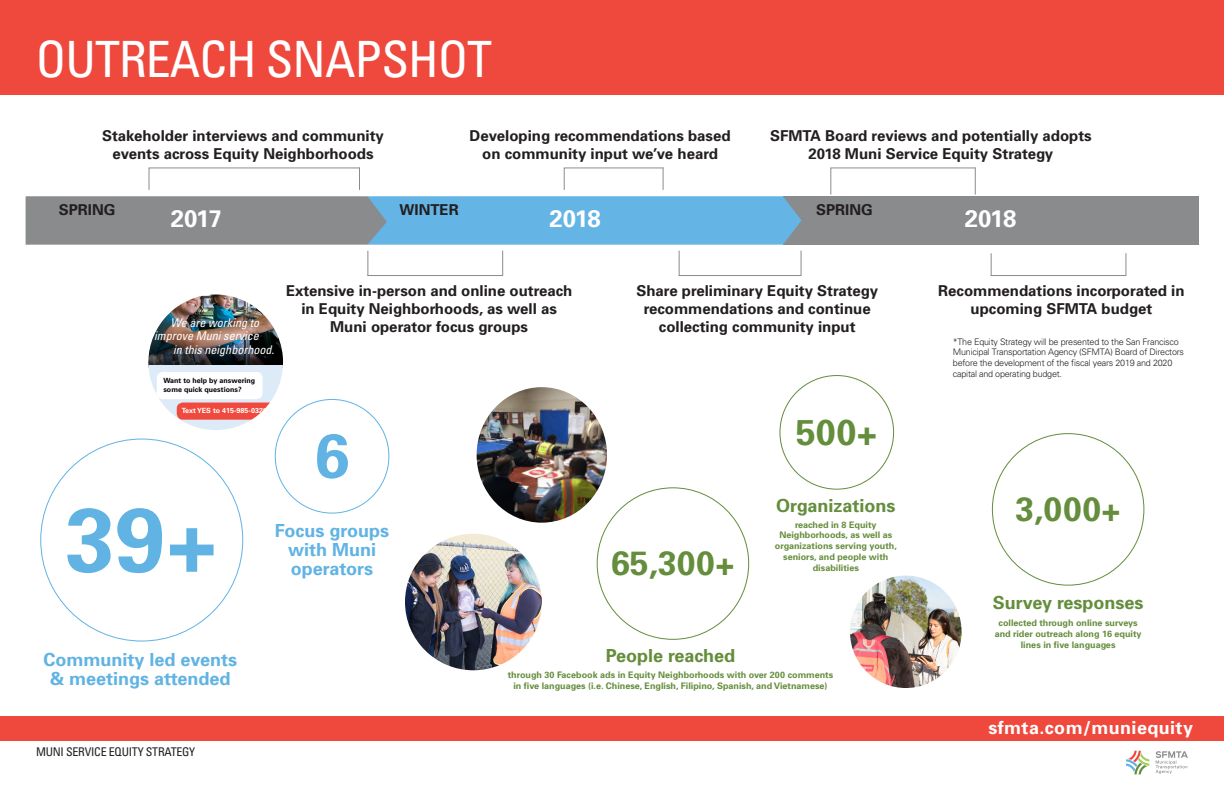
<style>
.page{position:relative;width:1224px;height:792px;background:#fff}
.page>*{position:absolute;margin:0;border:0;box-sizing:border-box;transform-origin:0 0}
.t1{font:700 90px "Univers";color:#61b3e4}
.t2{font:700 61.9px "Univers";color:#61b3e4}
.t3{font:condensed 50px "Univers";letter-spacing:-.02em;color:#fff}
.t4{font:700 36px "Univers";color:#648d3c}
.t5{font:700 33.75px "Univers";letter-spacing:.02em;color:#648d3c}
.t6{font:700 24px "Univers";letter-spacing:-.02em;color:#fff}
.t7{font:700 18px/19px "Univers";color:#61b3e4;text-align:center}
.t8{font:700 18px "Univers";color:#648d3c}
.t9{font:700 17.9px "Univers";letter-spacing:.025em;color:#fff}
.t10{font:700 15px/18px "Univers";color:#231f20;text-align:center}
.t11{font:italic condensed 12.05px "Univers";color:#fff}
.t12{font:condensed 12px "Univers";letter-spacing:-.02em;color:#231f20}
.t13{font:700 9px/10.8px "Univers";color:#648d3c;text-align:center}
.Body_Text{font:300 9px/10.8px "Univers";letter-spacing:-.025em;color:#231f20}
.t14{font:700 7.15px/9.3px "Univers";letter-spacing:.005em;color:#000}
.t15{font:700 7.15px "Univers";letter-spacing:.005em;color:#fff}
</style>
<div class="page">
<div style="left:783px;top:196px;width:415px;height:49px;background:#8a8b8d"></div>
<svg style="left:830px;top:167px;width:146px;height:28px"></svg>
<svg style="left:990px;top:253px;width:137px;height:23px"></svg>
<svg style="left:26px;top:167px;width:776px;height:109px"></svg>
<img style="left:477px;top:387px;width:130px;height:136px">
<img style="left:405px;top:534px;width:137px;height:136px;border-radius:68px">
<svg style="left:1156px;top:751px;width:32px;height:23px"></svg>
<svg style="left:1126px;top:751px;width:23px;height:23px"></svg>
<div style="left:0;top:716px;width:1224px;height:25px;background:#ef483c"></div>
<img style="left:148px;top:295px;width:135px;height:71px">
<svg style="left:148px;top:366px;width:135px;height:64px;fill:#dfecf8"></svg>
<svg style="left:153px;top:372px;width:125px;height:48px"></svg>
<img style="left:850px;top:576px;width:112px;height:112px">
<div style="left:0;top:0;width:1224px;height:95px;background:#ef483c"></div>
<p class="t3" style="left:36px;top:27px;width:458px">OUTREACH SNAPSHOT</p>
<p class="t10" style="left:102px;top:126px;width:283px">Stakeholder interviews and community events across Equity Neighborhoods</p>
<p class="t10" style="left:470px;top:126px;width:262px">Developing recommendations based on community input we’ve heard</p>
<p class="t10" style="left:770px;top:126px;width:323px">SFMTA Board reviews and potentially adopts</p>
<p class="t10" style="left:809px;top:144px;width:246px">2018 Muni Service Equity Strategy</p>
<p class="t10" style="left:59px;top:201px;width:58px">SPRING</p>
<p class="t10" style="left:400px;top:201px;width:61px">WINTER</p>
<p class="t10" style="left:816px;top:201px;width:58px">SPRING</p>
<p class="t6" style="left:171px;top:204px;width:53px">2017</p>
<p class="t6" style="left:549px;top:204px;width:53px">2018</p>
<p class="t11" style="left:170px;top:315px;width:90px">We are working to</p>
<p class="t11" style="left:154px;top:329px;width:106px">improve Muni service</p>
<p class="t11" style="left:173px;top:342px;width:103px">in this neighborhood.</p>
<p class="t14" style="left:163px;top:376px;width:93px">Want to help by answering some quick questions?</p>
<p class="t15" style="left:182px;top:406px;width:89px">Text YES to 415-985-0328.</p>
<p class="t10" style="left:286px;top:282px;width:288px">Extensive in-person and online outreach in Equity Neighborhoods, as well as<br>Muni operator focus groups</p>
<p class="t2" style="left:315px;top:418px;width:36px">6</p>
<p class="t1" style="left:65px;top:486px;width:154px">39+</p>
<p class="t7" style="left:275px;top:521px;width:116px">Focus groups with Muni operators</p>
<p class="t10" style="left:636px;top:282px;width:243px">Share preliminary Equity Strategy recommendations and continue collecting community input</p>
<p class="t5" style="left:611px;top:543px;width:125px">65,300+</p>
<p class="t4" style="left:796px;top:410px;width:83px">500+</p>
<p class="t8" style="left:776px;top:495px;width:121px">Organizations</p>
<p class="t13" style="left:775px;top:519px;width:123px">reached in 8 Equity<br>Neighborhoods, as well as organizations serving youth, seniors, and people with disabilities</p>
<p class="t7" style="left:44px;top:650px;width:195px">Community led events &amp; meetings attended</p>
<p class="t12" style="left:36px;top:744px;width:161px">MUNI SERVICE EQUITY STRATEGY</p>
<p class="t8" style="left:606px;top:645px;width:131px">People reached</p>
<p class="t13" style="left:508px;top:669px;width:327px">through 30 Facebook ads in Equity Neighborhoods with over 200 comments</p>
<p class="t13" style="left:513px;top:680px;width:316px">in five languages (i.e. Chinese, English, Filipino, Spanish, and Vietnamese)</p>
<p class="t6" style="left:965px;top:204px;width:53px">2018</p>
<p class="t10" style="left:938px;top:282px;width:248px">Recommendations incorporated in upcoming SFMTA budget</p>
<p class="Body_Text" style="left:953px;top:336px;width:233px">*The Equity Strategy will be presented to the San Francisco Municipal Transportation Agency (SFMTA) Board of Directors before the development of the fiscal years 2019 and 2020 capital and operating budget.</p>
<p class="t5" style="left:1015px;top:489px;width:107px">3,000+</p>
<p class="t8" style="left:993px;top:592px;width:152px">Survey responses</p>
<p class="t13" style="left:995px;top:617px;width:148px">collected through online surveys and rider outreach along 16 equity lines in five languages</p>
<p class="t9" style="left:988px;top:717px;width:206px">sfmta.com/muniequity</p>
</div>
